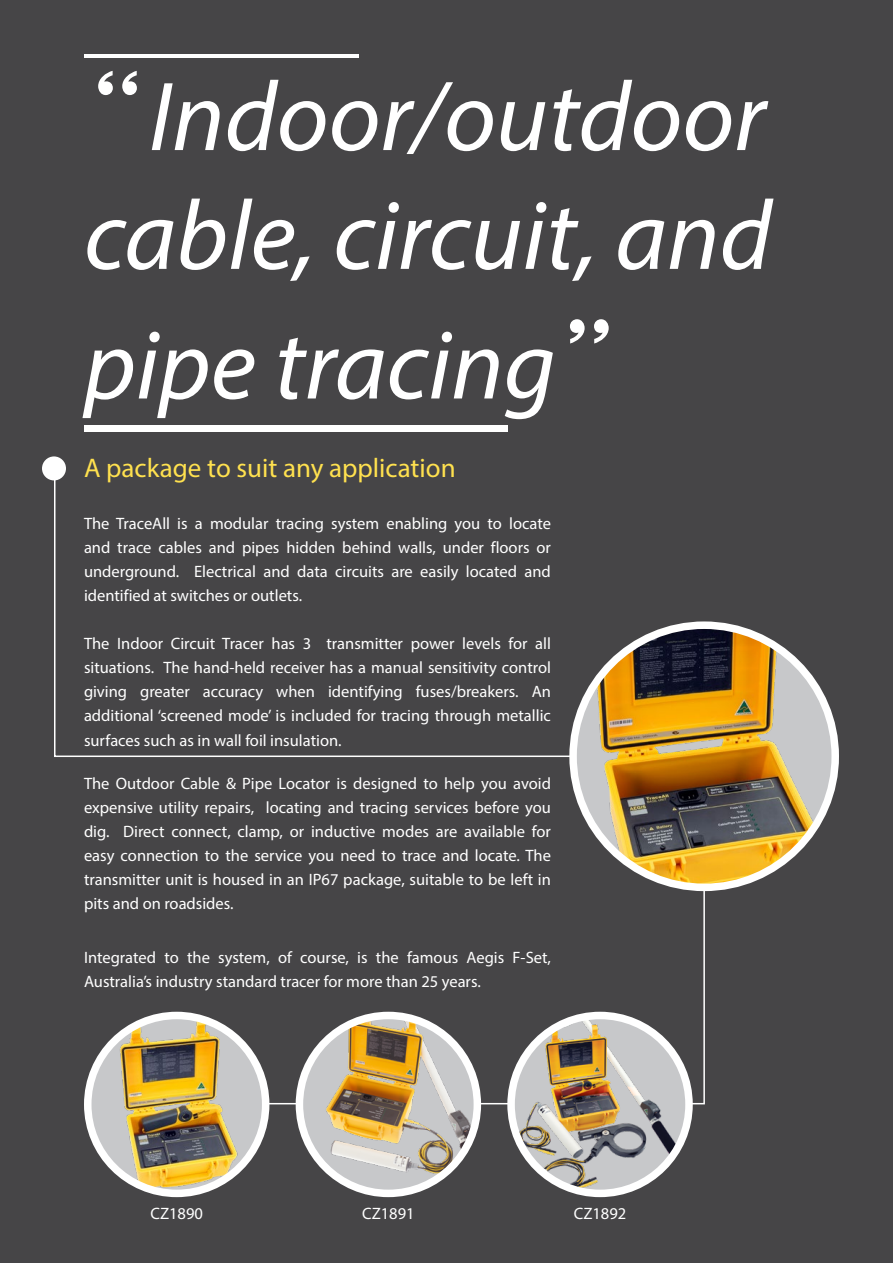
<style>
.page{position:relative;width:893px;height:1263px;background:#464547}
.page>*{position:absolute;margin:0;border:0;box-sizing:border-box;transform-origin:0 0}
.t1{font:italic 99px/118.8px "Myriad Pro";color:#fff}
.t2{font:27px "Myriad Pro";color:#ffe14f}
.t3{font:16.5px/24px "Myriad Pro";color:#fff;text-align:justify}
.s1{font-family:"Letter Gothic Std";font-style:normal;font-size:108px}
</style>
<div class="page">
<svg style="left:53px;top:471px;width:653px;height:634px"></svg>
<hr style="left:84px;top:54px;width:275px;height:3px;background:#fff">
<div style="left:84px;top:425px;width:423px;height:7px;background:#fff"></div>
<img style="left:573px;top:625px;width:258px;height:262px">
<div style="left:569px;top:621px;width:270px;height:270px;border:8px solid #fff;border-radius:50%"></div>
<svg style="left:88px;top:1015px;width:178px;height:178px;background:#d1d2d3"></svg>
<img style="left:108px;top:1015px;width:137px;height:178px">
<div style="left:84px;top:1012px;width:185px;height:185px;border:8px solid #fff;border-radius:50%"></div>
<svg style="left:299px;top:1015px;width:178px;height:178px"></svg>
<img style="left:319px;top:1015px;width:158px;height:178px">
<div style="left:296px;top:1012px;width:185px;height:185px;border:8px solid #fff;border-radius:50%"></div>
<img style="left:511px;top:1015px;width:178px;height:178px;border-radius:89px">
<div style="left:507px;top:1012px;width:186px;height:185px;border:8px solid #fff;border-radius:50%"></div>
<div style="left:42px;top:456px;width:24px;height:24px;background:#fff;border-radius:50%"></div>
<h1 class="t1" style="left:84px;top:56px;width:689px"><span class="s1">“</span>Indoor/outdoor cable, circuit, and</h1>
<h1 class="t1" style="left:84px;top:304px;width:538px">pipe tracing<span class="s1">”</span></h1>
<h2 class="t2" style="left:84px;top:451px;width:373px">A package to suit any application</h2>
<p class="t3" style="left:84px;top:512px;width:468px">The TraceAll is a modular tracing system enabling you to locate and trace cables and pipes hidden behind walls, under floors or underground. Electrical and data circuits are easily located and identified at switches or outlets.</p>
<p class="t3" style="left:84px;top:632px;width:468px">The Indoor Circuit Tracer has 3 transmitter power levels for all situations. The hand-held receiver has a manual sensitivity control giving greater accuracy when identifying fuses/breakers. An additional ‘screened mode’ is included for tracing through metallic surfaces such as in wall foil insulation.</p>
<p class="t3" style="left:84px;top:771px;width:468px">The Outdoor Cable &amp; Pipe Locator is designed to help you avoid expensive utility repairs, locating and tracing services before you dig. Direct connect, clamp, or inductive modes are available for easy connection to the service you need to trace and locate. The transmitter unit is housed in an IP67 package, suitable to be left in pits and on roadsides.</p>
<p class="t3" style="left:84px;top:945px;width:468px">Integrated to the system, of course, is the famous Aegis F-Set,<br>Australia’s industry standard tracer for more than 25 years.</p>
<p class="t3" style="left:150px;top:1201px;width:54px">CZ1890</p>
<p class="t3" style="left:362px;top:1201px;width:54px">CZ1891</p>
<p class="t3" style="left:574px;top:1201px;width:54px">CZ1892</p>
</div>
